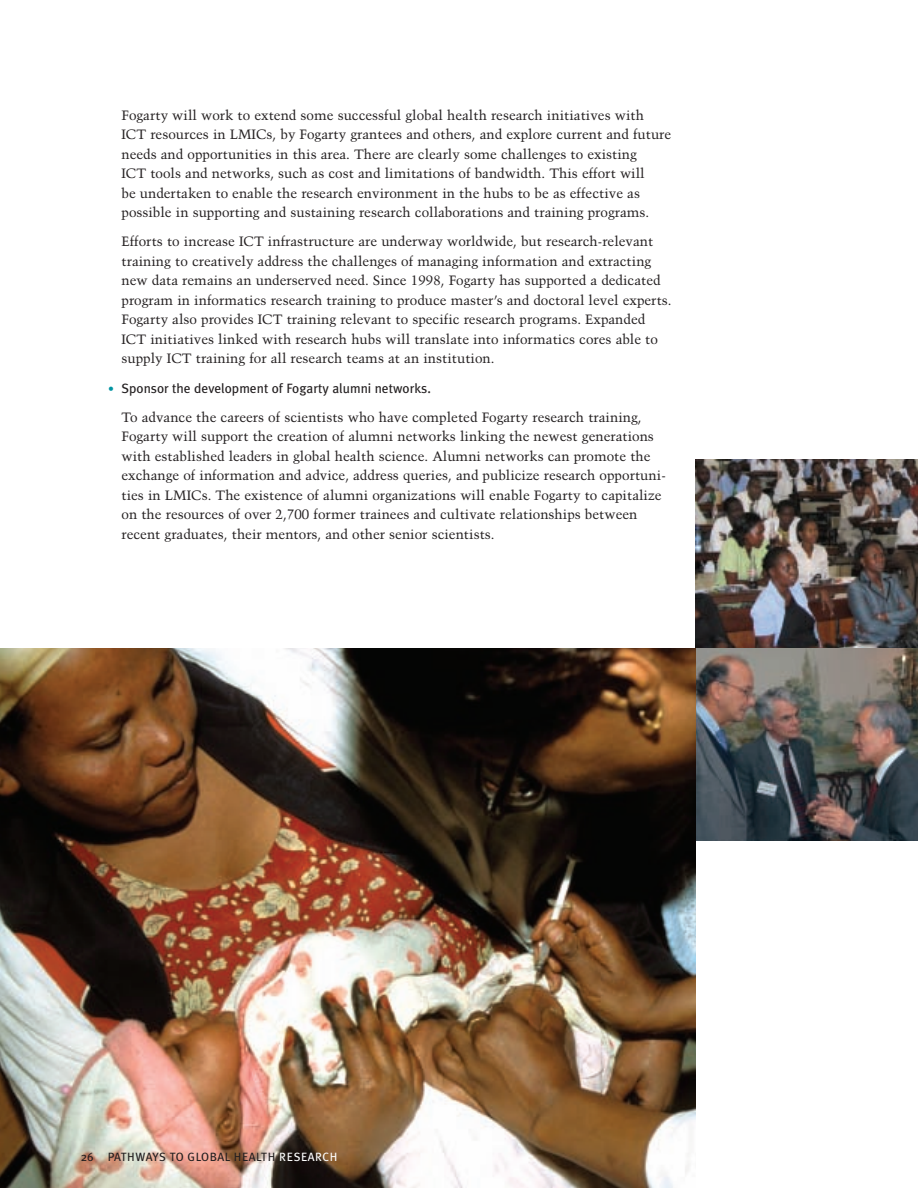
<style>
.page{position:relative;width:918px;height:1188px;background:#fff}
.page>*{position:absolute;margin:0;border:0;box-sizing:border-box;transform-origin:0 0}
.t1{font:13.5px/19.5px "Trump Mediaeval";color:#231f20}
.t2{font:13.5px "Meta Plus";color:#231f20}
.t3{font:12px "Meta Plus";letter-spacing:.035em;color:#231f20}
.s1{font-size:12px;color:#0094a2}
.s2{color:#fff}
</style>
<div class="page">
<img style="left:696px;top:459px;width:222px;height:382px">
<img style="left:0;top:648px;width:696px;height:540px">
<p class="t1" style="left:122px;top:105px;width:551px">Fogarty will work to extend some successful global health research initiatives with ICT resources in LMICs, by Fogarty grantees and others, and explore current and future needs and opportunities in this area. There are clearly some challenges to existing<br>ICT tools and networks, such as cost and limitations of bandwidth. This effort will<br>be undertaken to enable the research environment in the hubs to be as effective as possible in supporting and sustaining research collaborations and training programs.</p>
<p class="t1" style="left:122px;top:232px;width:552px">Efforts to increase ICT infrastructure are underway worldwide, but research-relevant training to creatively address the challenges of managing information and extracting new data remains an underserved need. Since 1998, Fogarty has supported a dedicated program in informatics research training to produce master’s and doctoral level experts.<br>Fogarty also provides ICT training relevant to specific research programs. Expanded ICT initiatives linked with research hubs will translate into informatics cores able to supply ICT training for all research teams at an institution.</p>
<p class="t2" style="left:108px;top:380px;width:324px"><span class="s1">•</span> Sponsor the development of Fogarty alumni networks.</p>
<p class="t1" style="left:122px;top:407px;width:546px">To advance the careers of scientists who have completed Fogarty research training, Fogarty will support the creation of alumni networks linking the newest generations with established leaders in global health science. Alumni networks can promote the exchange of information and advice, address queries, and publicize research opportuni&shy;ties in LMICs. The existence of alumni organizations will enable Fogarty to capitalize on the resources of over 2,700 former trainees and cultivate relationships between recent graduates, their mentors, and other senior scientists.</p>
<p class="t3" style="left:81px;top:1150px;width:258px">26 PATHWAYS TO GLOBAL HEALTH <span class="s2">RESEARCH</span></p>
</div>
